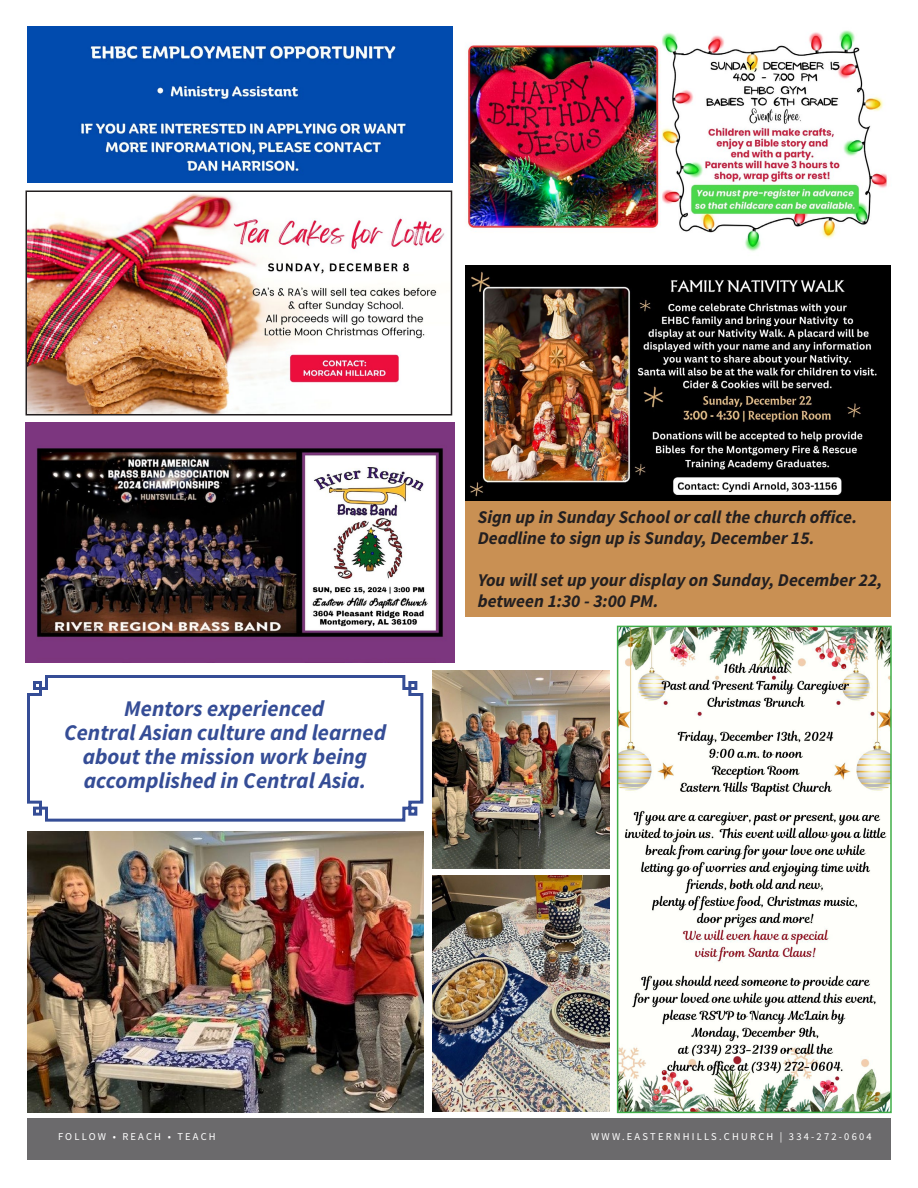
<style>
.page{position:relative;width:918px;height:1188px;background:#fff}
.page>*{position:absolute;margin:0;border:0;box-sizing:border-box;transform-origin:0 0}
.t1{font:italic 22.5px "Source Sans Variable";color:#354d96}
.t2{font:italic 18px/21px "Source Sans Variable";color:#231f20}
.t3{font:10.5px "Source Sans Variable";letter-spacing:.21em;color:#fff}
</style>
<div class="page">
<div style="left:27px;top:1118px;width:864px;height:42px;background:#6b6a6c"></div>
<img style="left:466px;top:265px;width:425px;height:238px">
<div style="left:465px;top:502px;width:425px;height:115px;background:#c99053"></div>
<img style="left:26px;top:422px;width:428px;height:241px">
<img style="left:467px;top:30px;width:420px;height:222px">
<img style="left:29px;top:193px;width:416px;height:220px">
<div style="left:26px;top:190px;width:426px;height:226px;border:2px solid #231f20"></div>
<img style="left:27px;top:26px;width:425px;height:157px">
<img style="left:27px;top:831px;width:397px;height:282px">
<img style="left:620px;top:629px;width:269px;height:481px">
<div style="left:617px;top:626px;width:275px;height:487px;border:2px solid #40ae49"></div>
<img style="left:432px;top:875px;width:177px;height:237px">
<svg style="left:27px;top:675px;width:397px;height:147px"></svg>
<img style="left:432px;top:670px;width:178px;height:199px">
<p class="t1" style="left:124px;top:694px;width:201px">Mentors experienced</p>
<p class="t1" style="left:64px;top:718px;width:323px">Central Asian culture and learned</p>
<p class="t1" style="left:83px;top:742px;width:286px">about the mission work being</p>
<p class="t1" style="left:84px;top:766px;width:284px">accomplished in Central Asia.</p>
<p class="t2" style="left:478px;top:507px;width:381px">Sign up in Sunday School or call the church office.<br>Deadline to sign up is Sunday, December 15.</p>
<p class="t2" style="left:478px;top:570px;width:406px">You will set up your display on Sunday, December 22, between 1:30 - 3:00 PM.</p>
<p class="t3" style="left:58px;top:1130px;width:159px">FOLLOW • REACH • TEACH</p>
<p class="t3" style="left:591px;top:1130px;width:282px">WWW.EASTERNHILLS.CHURCH | 334-272-0604</p>
</div>
